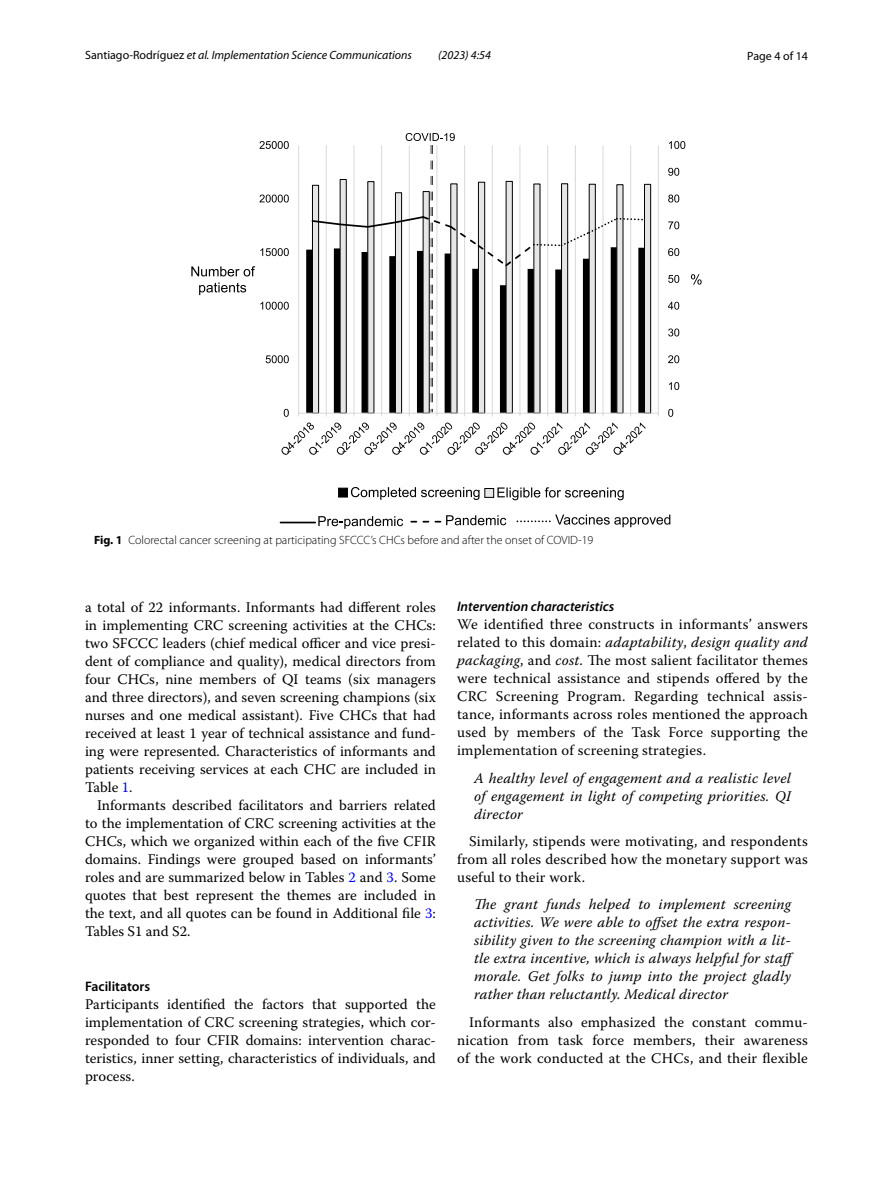
<style>
.page{position:relative;width:893px;height:1187px;background:#fff}
.page>*{position:absolute;margin:0;border:0;box-sizing:border-box;transform-origin:0 0}
.t1{font:14.7px/18px "Warnock Pro";letter-spacing:.01em;color:#000;text-align:justify}
.t2{font:italic 14.7px/18px "Warnock Pro";letter-spacing:.015em;color:#000;text-align:justify}
.t3{font:italic 600 13.8px "Myriad Pro";color:#000}
.t4{font:600 13.8px "Myriad Pro";color:#000}
.t5{font:300 12px "Myriad Pro";color:#000}
.t6{font:italic 12px "Myriad Pro";color:#000}
.t7{font:12px "Myriad Pro";color:#000}
.s1{font-style:normal}
.s2{font-weight:700}
.s3{color:#00f}
.s4{font-style:italic}
</style>
<div class="page">
<div style="left:338px;top:487px;width:10px;height:10px;background:#000;border:1px solid #000"></div>
<svg style="left:351px;top:487px;width:128px;height:13px"></svg>
<div style="left:484px;top:488px;width:10px;height:10px;background:#e7e6e6;border:1px solid #000"></div>
<svg style="left:497px;top:487px;width:127px;height:13px"></svg>
<svg style="left:318px;top:516px;width:85px;height:13px"></svg>
<hr style="left:280px;top:521px;width:35px;height:2px;background:#000">
<svg style="left:411px;top:515px;width:95px;height:10px"></svg>
<svg style="left:517px;top:514px;width:153px;height:13px"></svg>
<hr style="left:298px;top:145px;width:1px;height:268px;background:#d9d9d9">
<hr style="left:326px;top:145px;width:1px;height:268px;background:#d9d9d9">
<hr style="left:354px;top:145px;width:1px;height:268px;background:#d9d9d9">
<hr style="left:381px;top:145px;width:1px;height:268px;background:#d9d9d9">
<hr style="left:409px;top:145px;width:1px;height:268px;background:#d9d9d9">
<hr style="left:437px;top:145px;width:1px;height:268px;background:#d9d9d9">
<hr style="left:464px;top:145px;width:1px;height:268px;background:#d9d9d9">
<hr style="left:492px;top:145px;width:1px;height:268px;background:#d9d9d9">
<hr style="left:520px;top:145px;width:1px;height:268px;background:#d9d9d9">
<hr style="left:547px;top:145px;width:1px;height:268px;background:#d9d9d9">
<hr style="left:575px;top:145px;width:1px;height:268px;background:#d9d9d9">
<hr style="left:603px;top:145px;width:1px;height:268px;background:#d9d9d9">
<hr style="left:630px;top:145px;width:1px;height:268px;background:#d9d9d9">
<hr style="left:658px;top:145px;width:1px;height:268px;background:#d9d9d9">
<svg style="left:312px;top:179px;width:339px;height:234px"></svg>
<hr style="left:299px;top:413px;width:359px;height:1px;background:#d9d9d9">
<svg style="left:668px;top:409px;width:5px;height:8px"></svg>
<svg style="left:669px;top:382px;width:10px;height:8px"></svg>
<svg style="left:668px;top:355px;width:11px;height:8px"></svg>
<svg style="left:668px;top:328px;width:11px;height:8px"></svg>
<svg style="left:668px;top:302px;width:11px;height:7px"></svg>
<svg style="left:668px;top:275px;width:11px;height:8px"></svg>
<svg style="left:668px;top:248px;width:11px;height:8px"></svg>
<svg style="left:668px;top:221px;width:11px;height:8px"></svg>
<svg style="left:668px;top:194px;width:11px;height:8px"></svg>
<svg style="left:668px;top:168px;width:11px;height:8px"></svg>
<svg style="left:669px;top:141px;width:16px;height:8px"></svg>
<svg style="left:266px;top:355px;width:23px;height:8px"></svg>
<svg style="left:260px;top:302px;width:29px;height:7px"></svg>
<svg style="left:260px;top:248px;width:29px;height:8px"></svg>
<svg style="left:259px;top:194px;width:30px;height:8px"></svg>
<svg style="left:259px;top:141px;width:30px;height:8px"></svg>
<svg style="left:691px;top:274px;width:11px;height:10px"></svg>
<svg style="left:191px;top:266px;width:64px;height:10px"></svg>
<svg style="left:199px;top:282px;width:47px;height:13px"></svg>
<svg style="left:431px;top:160px;width:2px;height:9px"></svg>
<svg style="left:431px;top:176px;width:2px;height:9px"></svg>
<svg style="left:431px;top:191px;width:2px;height:9px"></svg>
<svg style="left:310px;top:207px;width:336px;height:71px"></svg>
<svg style="left:431px;top:285px;width:2px;height:8px"></svg>
<svg style="left:431px;top:300px;width:2px;height:9px"></svg>
<svg style="left:431px;top:316px;width:2px;height:8px"></svg>
<svg style="left:431px;top:331px;width:2px;height:9px"></svg>
<svg style="left:431px;top:347px;width:2px;height:8px"></svg>
<svg style="left:431px;top:362px;width:2px;height:9px"></svg>
<svg style="left:431px;top:378px;width:2px;height:9px"></svg>
<svg style="left:431px;top:393px;width:2px;height:9px"></svg>
<svg style="left:281px;top:409px;width:365px;height:46px"></svg>
<svg style="left:406px;top:133px;width:49px;height:21px"></svg>
<p class="t6" style="left:85px;top:48px;width:328px"><span class="s1">Santiago‑Rodríguez</span> et al. Implementation Science Communications</p>
<p class="t6" style="left:438px;top:48px;width:54px">(2023) 4:54</p>
<p class="t7" style="left:747px;top:48px;width:62px">Page 4 of 14</p>
<p class="t5" style="left:94px;top:533px;width:501px"><span class="s2">Fig. 1</span> Colorectal cancer screening at participating SFCCC’s CHCs before and after the onset of COVID-19</p>
<p class="t1" style="left:85px;top:597px;width:352px">a total of 22 informants. Informants had different roles in implementing CRC screening activities at the CHCs: two SFCCC leaders (chief medical officer and vice presi&shy;dent of compliance and quality), medical directors from four CHCs, nine members of QI teams (six managers and three directors), and seven screening champions (six nurses and one medical assistant). Five CHCs that had received at least 1 year of technical assistance and fund&shy;ing were represented. Characteristics of informants and patients receiving services at each CHC are included in Table <span class="s3">1</span>.</p>
<p class="t1" style="left:85px;top:795px;width:352px;text-indent:12px">Informants described facilitators and barriers related to the implementation of CRC screening activities at the CHCs, which we organized within each of the five CFIR domains. Findings were grouped based on informants’ roles and are summarized below in Tables <span class="s3">2</span> and <span class="s3">3</span>. Some quotes that best represent the themes are included in the text, and all quotes can be found in Additional file <span class="s3">3</span>:<br>Tables S1 and S2.</p>
<p class="t4" style="left:85px;top:977px;width:67px">Facilitators</p>
<p class="t1" style="left:85px;top:994px;width:352px">Participants identified the factors that supported the implementation of CRC screening strategies, which cor&shy;responded to four CFIR domains: intervention charac&shy;teristics, inner setting, characteristics of individuals, and process.</p>
<p class="t3" style="left:457px;top:597px;width:159px">Intervention characteristics</p>
<p class="t1" style="left:457px;top:615px;width:352px">We identified three constructs in informants’ answers related to this domain: <span class="s4">adaptability</span>, <span class="s4">design quality and packaging</span>, and <span class="s4">cost</span>. The most salient facilitator themes were technical assistance and stipends offered by the CRC Screening Program. Regarding technical assis&shy;tance, informants across roles mentioned the approach used by members of the Task Force supporting the implementation of screening strategies.</p>
<p class="t2" style="left:474px;top:768px;width:318px">A healthy level of engagement and a realistic level of engagement in light of competing priorities. QI director</p>
<p class="t1" style="left:457px;top:831px;width:352px;text-indent:12px">Similarly, stipends were motivating, and respondents from all roles described how the monetary support was useful to their work.</p>
<p class="t2" style="left:474px;top:895px;width:324px;text-align:left">The grant funds helped to implement screening activities. We were able to offset the extra respon&shy;sibility given to the screening champion with a lit&shy;tle extra incentive, which is always helpful for staff morale. Get folks to jump into the project gladly rather than reluctantly. Medical director</p>
<p class="t1" style="left:457px;top:1012px;width:352px;text-indent:12px">Informants also emphasized the constant commu&shy;nication from task force members, their awareness of the work conducted at the CHCs, and their flexible</p>
</div>
